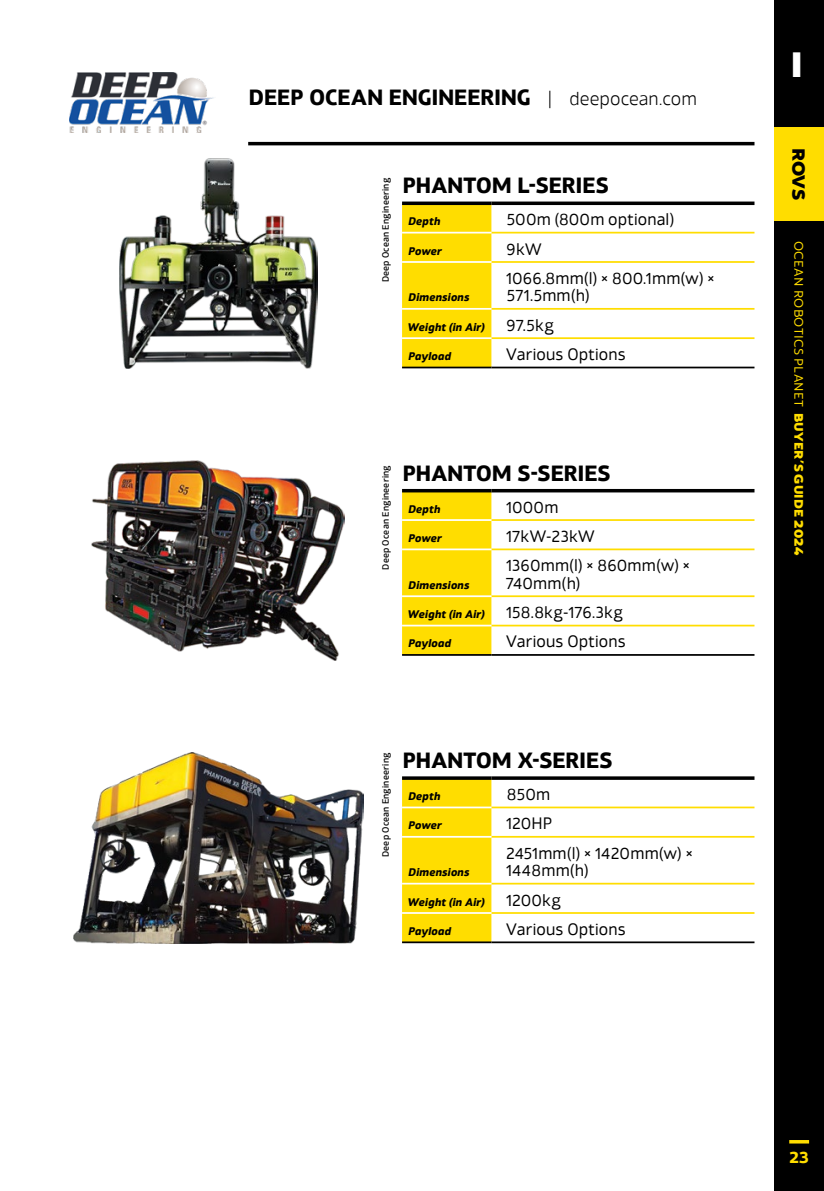
<style>
.page{position:relative;width:824px;height:1191px;background:#fff}
.page>*{position:absolute;margin:0;border:0;box-sizing:border-box;transform-origin:0 0}
.t1{font:900 expanded 35px "Yorkten";color:#fff}
.t2{font:700 21px "Xyngia";letter-spacing:.005em;color:#000}
.t3{font:900 expanded 17.5px "Yorkten";color:#000}
.t4{font:15.75px/17.5px "Xyngia";letter-spacing:.015em;color:#000}
.t5{font:15.75px "Yorkten Nor Bol";color:#fd0}
.t6{font:expanded 12.25px "Yorkten";letter-spacing:.02em;color:#fd0}
.t7{font:italic 700 10.5px "Xyngia";letter-spacing:.025em;color:#000}
.t8{font:500 8.75px "Xyngia";letter-spacing:.025em;color:#000}
.s1{font-weight:300;font-size:17.5px}
.s2{font-weight:900}
</style>
<div class="page">
<div style="left:774px;top:0;width:49px;height:127px;background:#000"></div>
<div style="left:774px;top:127px;width:49px;height:1064px;background:#000"></div>
<div style="left:774px;top:127px;width:49px;height:93px;background:#fd0"></div>
<div style="left:402px;top:205px;width:89px;height:162px;background:#fd0"></div>
<svg style="left:402px;top:201px;width:89px;height:4px"></svg>
<svg style="left:491px;top:201px;width:263px;height:4px"></svg>
<hr style="left:491px;top:232px;width:263px;height:1px;background:#fd0">
<hr style="left:491px;top:261px;width:263px;height:2px;background:#fd0">
<hr style="left:491px;top:308px;width:263px;height:2px;background:#fd0">
<hr style="left:491px;top:337px;width:263px;height:2px;background:#fd0">
<hr style="left:491px;top:367px;width:263px;height:1px;background:#000">
<hr style="left:402px;top:232px;width:89px;height:1px;background:#fff">
<hr style="left:402px;top:261px;width:89px;height:2px;background:#fff">
<hr style="left:402px;top:308px;width:89px;height:2px;background:#fff">
<hr style="left:402px;top:337px;width:89px;height:2px;background:#fff">
<hr style="left:402px;top:367px;width:89px;height:1px;background:#000">
<div style="left:402px;top:492px;width:89px;height:162px;background:#fd0"></div>
<hr style="left:402px;top:489px;width:89px;height:3px;background:#000">
<hr style="left:491px;top:489px;width:263px;height:3px;background:#000">
<hr style="left:491px;top:519px;width:263px;height:2px;background:#fd0">
<hr style="left:491px;top:548px;width:263px;height:2px;background:#fd0">
<hr style="left:491px;top:595px;width:263px;height:2px;background:#fd0">
<hr style="left:491px;top:624px;width:263px;height:2px;background:#fd0">
<hr style="left:491px;top:654px;width:263px;height:2px;background:#000">
<hr style="left:402px;top:519px;width:89px;height:2px;background:#fff">
<hr style="left:402px;top:548px;width:89px;height:2px;background:#fff">
<hr style="left:402px;top:595px;width:89px;height:2px;background:#fff">
<hr style="left:402px;top:624px;width:89px;height:2px;background:#fff">
<hr style="left:402px;top:654px;width:89px;height:2px;background:#000">
<div style="left:402px;top:780px;width:89px;height:161px;background:#fd0"></div>
<svg style="left:402px;top:776px;width:89px;height:4px"></svg>
<svg style="left:491px;top:776px;width:263px;height:4px"></svg>
<hr style="left:491px;top:806px;width:263px;height:2px;background:#fd0">
<hr style="left:491px;top:836px;width:263px;height:1px;background:#fd0">
<hr style="left:491px;top:882px;width:263px;height:2px;background:#fd0">
<hr style="left:491px;top:912px;width:263px;height:2px;background:#fd0">
<hr style="left:491px;top:941px;width:263px;height:2px;background:#000">
<hr style="left:402px;top:806px;width:89px;height:2px;background:#fff">
<hr style="left:402px;top:836px;width:89px;height:1px;background:#fff">
<hr style="left:402px;top:882px;width:89px;height:2px;background:#fff">
<hr style="left:402px;top:912px;width:89px;height:2px;background:#fff">
<hr style="left:402px;top:941px;width:89px;height:2px;background:#000">
<img style="left:120px;top:159px;width:197px;height:209px">
<img style="left:92px;top:460px;width:253px;height:200px">
<img style="left:73px;top:752px;width:290px;height:191px">
<hr style="left:248px;top:142px;width:506px;height:3px;background:#000">
<img style="left:69px;top:73px;width:145px;height:59px">
<hr style="left:789px;top:1140px;width:20px;height:3px;background:#fd0">
<h2 class="t2" style="left:249px;top:81px;width:449px">DEEP OCEAN ENGINEERING <span class="s1">| deepocean.com</span></h2>
<p class="t8" style="left:379px;top:282px;width:106px;rotate:-90deg">Deep Ocean Engineering</p>
<h2 class="t2" style="left:403px;top:169px;width:207px">PHANTOM L-SERIES</h2>
<p class="t7" style="left:408px;top:213px;width:33px">Depth</p>
<p class="t4" style="left:506px;top:210px;width:169px">500m (800m optional)</p>
<p class="t7" style="left:408px;top:242px;width:35px">Power</p>
<p class="t4" style="left:506px;top:239px;width:37px">9kW</p>
<p class="t7" style="left:408px;top:289px;width:63px">Dimensions</p>
<p class="t4" style="left:506px;top:268px;width:210px">1066.8mm(l) × 800.1mm(w) ×<br>571.5mm(h)</p>
<p class="t7" style="left:407px;top:319px;width:79px">Weight (in Air)</p>
<p class="t4" style="left:506px;top:315px;width:49px">97.5kg</p>
<p class="t7" style="left:408px;top:348px;width:44px">Payload</p>
<p class="t4" style="left:506px;top:345px;width:121px">Various Options</p>
<p class="t8" style="left:379px;top:569px;width:106px;rotate:-90deg">Deep Ocean Engineering</p>
<h2 class="t2" style="left:403px;top:456px;width:209px">PHANTOM S-SERIES</h2>
<p class="t7" style="left:408px;top:500px;width:33px">Depth</p>
<p class="t4" style="left:506px;top:497px;width:54px">1000m</p>
<p class="t7" style="left:408px;top:530px;width:35px">Power</p>
<p class="t4" style="left:506px;top:526px;width:90px">17kW-23kW</p>
<p class="t7" style="left:408px;top:577px;width:63px">Dimensions</p>
<p class="t4" style="left:505px;top:556px;width:186px">1360mm(l) × 860mm(w) ×<br>740mm(h)</p>
<p class="t7" style="left:407px;top:606px;width:79px">Weight (in Air)</p>
<p class="t4" style="left:506px;top:603px;width:118px">158.8kg-176.3kg</p>
<p class="t7" style="left:408px;top:635px;width:44px">Payload</p>
<p class="t4" style="left:506px;top:632px;width:121px">Various Options</p>
<p class="t8" style="left:379px;top:857px;width:106px;rotate:-90deg">Deep Ocean Engineering</p>
<h2 class="t2" style="left:403px;top:744px;width:211px">PHANTOM X-SERIES</h2>
<p class="t7" style="left:408px;top:788px;width:33px">Depth</p>
<p class="t4" style="left:507px;top:784px;width:45px">850m</p>
<p class="t7" style="left:408px;top:817px;width:35px">Power</p>
<p class="t4" style="left:506px;top:814px;width:48px">120HP</p>
<p class="t7" style="left:408px;top:864px;width:63px">Dimensions</p>
<p class="t4" style="left:506px;top:843px;width:188px">2451mm(l) × 1420mm(w) ×<br>1448mm(h)</p>
<p class="t7" style="left:407px;top:893px;width:79px">Weight (in Air)</p>
<p class="t4" style="left:506px;top:890px;width:57px">1200kg</p>
<p class="t7" style="left:408px;top:922px;width:44px">Payload</p>
<p class="t4" style="left:506px;top:919px;width:121px">Various Options</p>
<h1 class="t1" style="left:790px;top:39px;width:14px">I</h1>
<p class="t3" style="left:810px;top:148px;width:54px;rotate:90deg">ROVS</p>
<p class="t6" style="left:806px;top:241px;width:316px;rotate:90deg">OCEAN ROBOTICS PLANET <span class="s2">BUYER’S GUIDE 2024</span></p>
<p class="t5" style="left:789px;top:1147px;width:21px">23</p>
</div>
